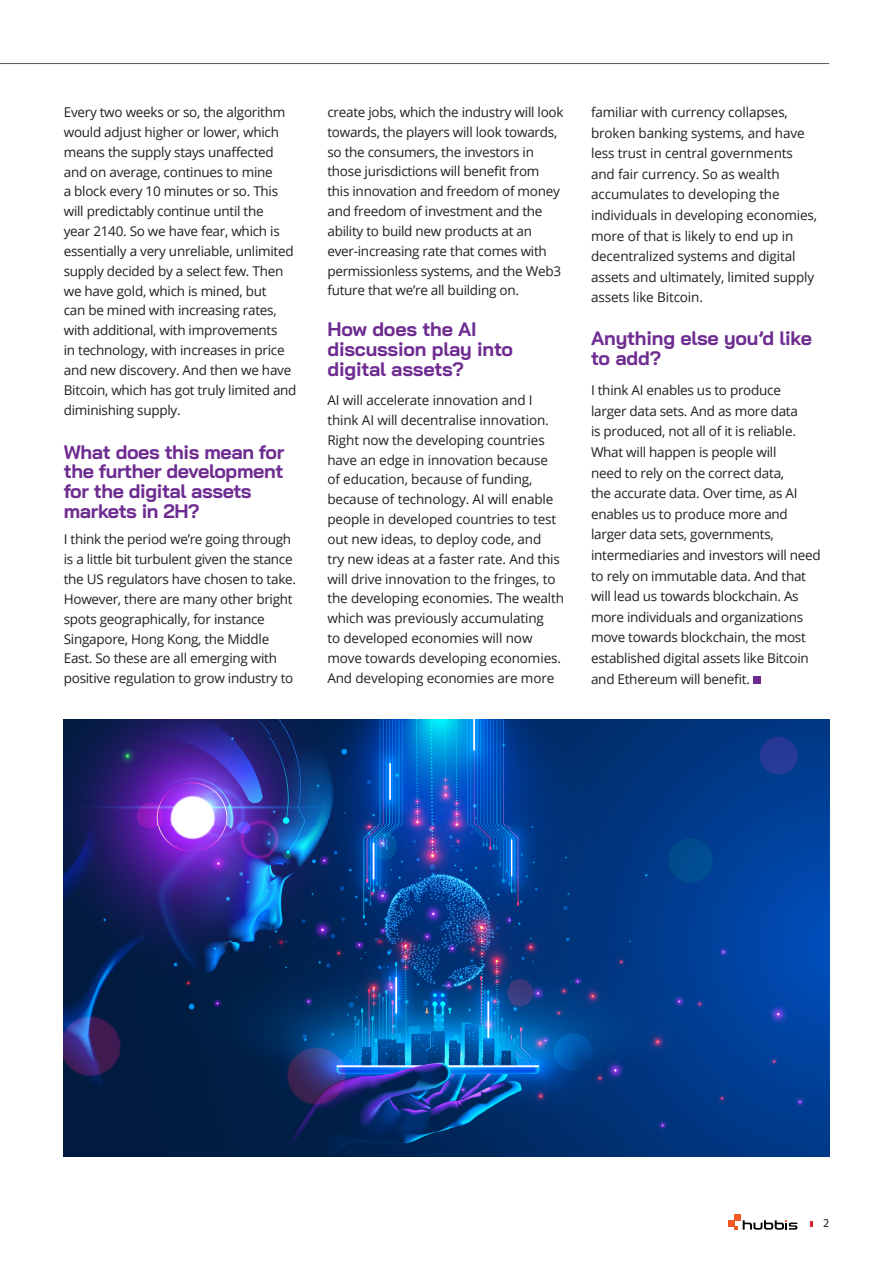
<style>
.page{position:relative;width:893px;height:1263px;background:#fff}
.page>*{position:absolute;margin:0;border:0;box-sizing:border-box;transform-origin:0 0}
.Subtitle{font:700 19.5px/19.8px "Bai Jamjuree";letter-spacing:-.02em;color:#6e2c91}
.content_style_no_hyp{font:13.5px/19.8px "Open Sans";letter-spacing:-.02em;color:#231f20}
.t1{font:12px "Myriad Pro";color:#231f20}
</style>
<div class="page">
<hr style="left:0;top:63px;width:829px;height:1px;background:#57585a">
<svg style="left:811px;top:1221px;width:2px;height:6px"></svg>
<svg style="left:743px;top:1220px;width:54px;height:9px"></svg>
<div style="left:734px;top:1214px;width:7px;height:6px;background:#f15a24"></div>
<svg style="left:728px;top:1220px;width:9px;height:9px"></svg>
<div style="left:753px;top:676px;width:7px;height:7px;background:#6e2c91"></div>
<img style="left:64px;top:719px;width:765px;height:437px">
<p class="content_style_no_hyp" style="left:64px;top:102px;width:234px">Every two weeks or so, the algorithm would adjust higher or lower, which means the supply stays unaffected and on average, continues to mine<br>a block every 10 minutes or so. This will predictably continue until the<br>year 2140. So we have fear, which is essentially a very unreliable, unlimited supply decided by a select few. Then we have gold, which is mined, but<br>can be mined with increasing rates, with additional, with improvements<br>in technology, with increases in price and new discovery. And then we have Bitcoin, which has got truly limited and diminishing supply.</p>
<p class="Subtitle" style="left:64px;top:442px;width:222px">What does this mean for the further development for the digital assets markets in 2H?</p>
<p class="content_style_no_hyp" style="left:64px;top:529px;width:234px">I think the period we’re going through is a little bit turbulent given the stance the US regulators have chosen to take.<br>However, there are many other bright spots geographically, for instance Singapore, Hong Kong, the Middle East. So these are all emerging with positive regulation to grow industry to</p>
<p class="content_style_no_hyp" style="left:327px;top:102px;width:238px">create jobs, which the industry will look towards, the players will look towards, so the consumers, the investors in those jurisdictions will benefit from this innovation and freedom of money and freedom of investment and the ability to build new products at an ever-increasing rate that comes with permissionless systems, and the Web3 future that we’re all building on.</p>
<p class="Subtitle" style="left:327px;top:320px;width:187px">How does the AI discussion play into digital assets?</p>
<p class="content_style_no_hyp" style="left:327px;top:390px;width:238px">AI will accelerate innovation and I think AI will decentralise innovation.<br>Right now the developing countries have an edge in innovation because of education, because of funding, because of technology. AI will enable people in developed countries to test out new ideas, to deploy code, and<br>try new ideas at a faster rate. And this will drive innovation to the fringes, to the developing economies. The wealth which was previously accumulating<br>to developed economies will now move towards developing economies.<br>And developing economies are more</p>
<p class="content_style_no_hyp" style="left:591px;top:101px;width:228px;line-height:20.5px">familiar with currency collapses, broken banking systems, and have less trust in central governments and fair currency. So as wealth accumulates to developing the individuals in developing economies, more of that is likely to end up in decentralized systems and digital assets and ultimately, limited supply assets like Bitcoin.</p>
<p class="Subtitle" style="left:591px;top:328px;width:222px;line-height:20.5px">Anything else you’d like to add?</p>
<p class="content_style_no_hyp" style="left:591px;top:380px;width:231px;line-height:20.5px">I think AI enables us to produce<br>larger data sets. And as more data<br>is produced, not all of it is reliable.<br>What will happen is people will<br>need to rely on the correct data,<br>the accurate data. Over time, as AI enables us to produce more and larger data sets, governments, intermediaries and investors will need to rely on immutable data. And that will lead us towards blockchain. As more individuals and organizations move towards blockchain, the most established digital assets like Bitcoin and Ethereum will benefit.</p>
<p class="t1" style="left:823px;top:1215px;width:8px">2</p>
</div>
